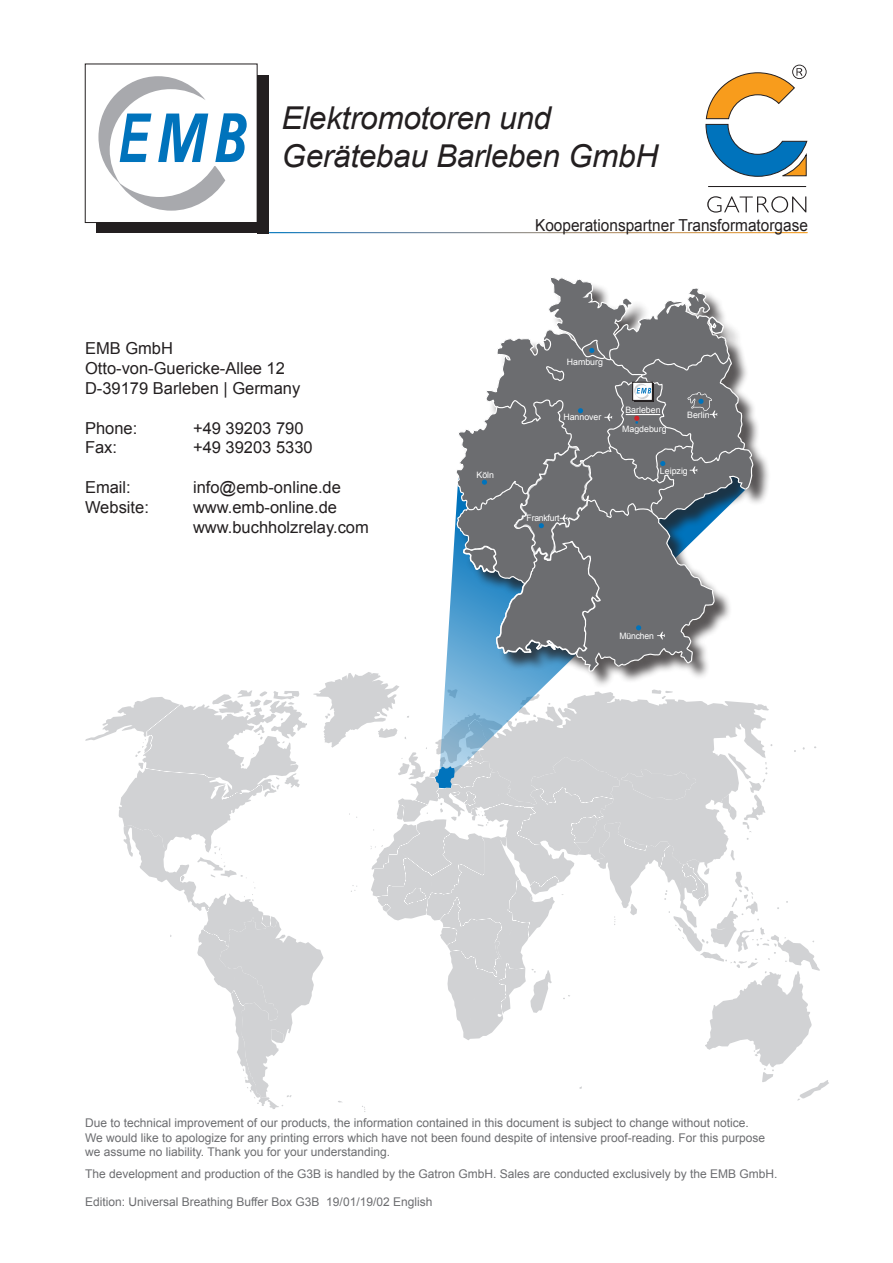
<style>
.page{position:relative;width:893px;height:1263px;background:#fff}
.page>*{position:absolute;margin:0;border:0;box-sizing:border-box;transform-origin:0 0}
.t1{font:italic 31.5px/37.8px "Arial";letter-spacing:-.01em;color:#231f20}
.t2{font:16.5px/19.8px "Arial";color:#231f20}
.t3{font:16.5px "Arial";color:#231f20;scale:.93 1}
.t4{font:12px/14.4px "Arial";color:#6c6d70}
.t5{font:8.85px/19.5px "Arial";color:#fff;text-align:center}
.t6{font:8.85px "Arial";letter-spacing:-.025em;color:#fff}
</style>
<div class="page">
<svg style="left:85px;top:703px;width:744px;height:409px"></svg>
<svg style="left:124px;top:672px;width:627px;height:437px"></svg>
<svg style="left:435px;top:767px;width:20px;height:21px"></svg>
<svg style="left:439px;top:529px;width:310px;height:247px;fill:#d1d2d4"></svg>
<div style="left:459px;top:280px;width:312px;height:409px;background:#231f20;opacity:.75"></div>
<svg style="left:455px;top:277px;width:299px;height:395px"></svg>
<div style="left:85px;top:64px;width:172px;height:159px;border:1px solid #231f20"></div>
<div style="left:257px;top:75px;width:12px;height:158px;background:#231f20"></div>
<div style="left:96px;top:223px;width:162px;height:10px;background:#231f20"></div>
<svg style="left:98px;top:76px;width:149px;height:135px"></svg>
<svg style="left:707px;top:196px;width:99px;height:17px"></svg>
<hr style="left:708px;top:186px;width:98px;height:1px;background:#231f20">
<svg style="left:705px;top:65px;width:103px;height:112px"></svg>
<h1 class="t1" style="left:282px;top:100px;width:378px">Elektromotoren und<br>Gerätebau Barleben GmbH</h1>
<h2 class="t2" style="left:85px;top:339px;width:217px">EMB GmbH<br>Otto-von-Guericke-Allee 12<br>D-39179 Barleben | Germany</h2>
<h2 class="t2" style="left:85px;top:418px;width:54px">Phone:</h2>
<h2 class="t2" style="left:193px;top:418px;width:112px">+49 39203 790</h2>
<h2 class="t2" style="left:85px;top:438px;width:34px">Fax:</h2>
<h2 class="t2" style="left:193px;top:438px;width:121px">+49 39203 5330</h2>
<h2 class="t2" style="left:85px;top:477px;width:47px">Email:</h2>
<h2 class="t2" style="left:193px;top:477px;width:149px">info@emb-online.de</h2>
<h2 class="t2" style="left:85px;top:497px;width:65px">Website:</h2>
<h2 class="t2" style="left:193px;top:497px;width:177px">www.emb-online.de www.buchholzrelay.com</h2>
<h2 class="t3" style="left:535px;top:214px;width:295px">Kooperationspartner Transformatorgase</h2>
<p class="t5" style="left:476px;top:465px;width:19px">Köln</p>
<p class="t5" style="left:567px;top:352px;width:38px">Hamburg</p>
<p class="t5" style="left:563px;top:408px;width:40px">Hannover</p>
<p class="t6" style="left:527px;top:512px;width:34px">Frankfurt</p>
<p class="t5" style="left:622px;top:400px;width:46px">Barleben<br>Magdeburg</p>
<p class="t5" style="left:687px;top:405px;width:24px">Berlin</p>
<p class="t5" style="left:660px;top:461px;width:29px">Leipzig</p>
<p class="t6" style="left:620px;top:630px;width:36px">München</p>
<p class="t4" style="left:85px;top:1116px;width:682px">Due to technical improvement of our products, the information contained in this document is subject to change without notice.<br>We would like to apologize for any printing errors which have not been found despite of intensive proof-reading. For this purpose we assume no liability. Thank you for your understanding.</p>
<p class="t4" style="left:85px;top:1166px;width:694px">The development and production of the G3B is handled by the Gatron GmbH. Sales are conducted exclusively by the EMB GmbH.</p>
<p class="t4" style="left:85px;top:1195px;width:349px">Edition: Universal Breathing Buffer Box G3B 19/01/19/02 English</p>
</div>
